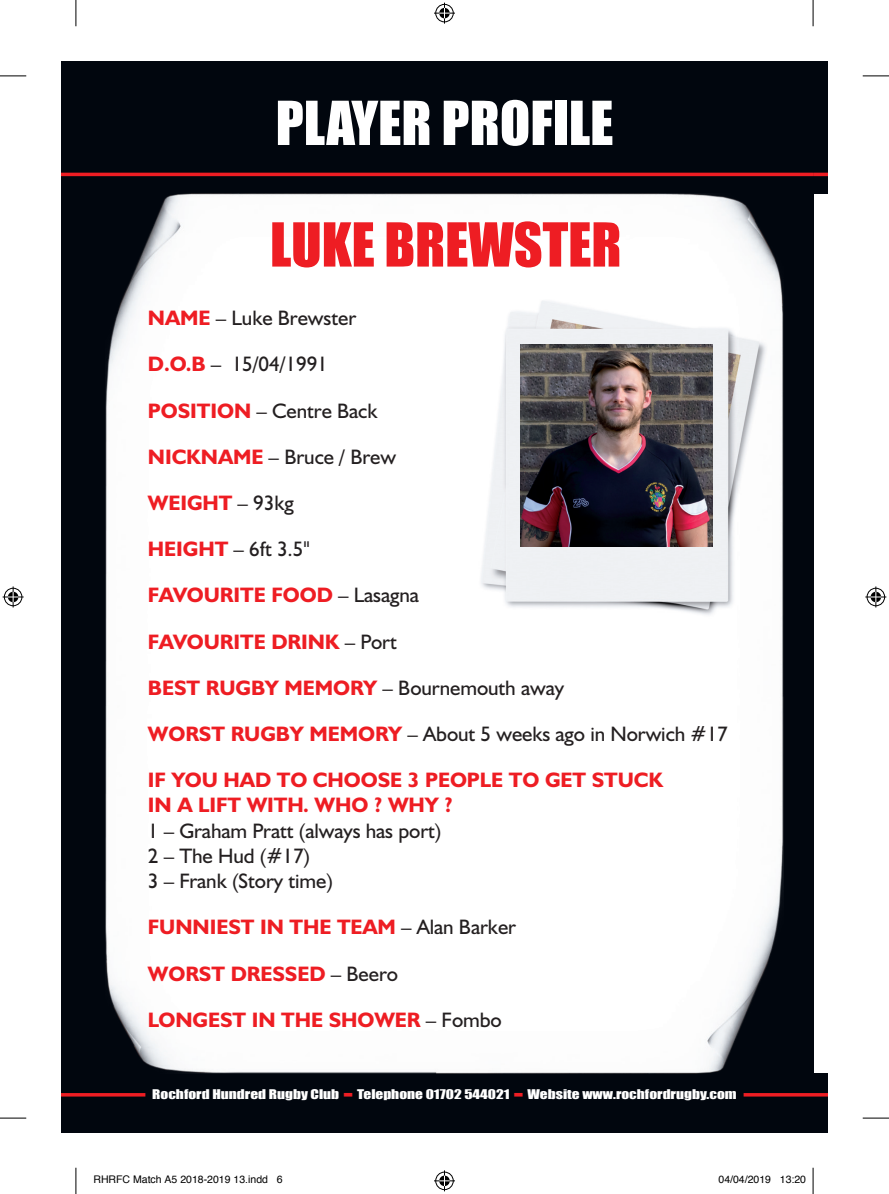
<style>
.page{position:relative;width:889px;height:1194px;background:#fff}
.page>*{position:absolute;margin:0;border:0;box-sizing:border-box;transform-origin:0 0}
.t1{font:56px/121.5px "Impact";color:#fff}
.t2{font:300 52.5px "Souvenir IT Cby BT";color:#fff}
.t3{font:700 21px/46.2px "Humanist 521 BT";letter-spacing:-.005em;color:#ee1d23}
.t4{font:21px/46.2px "Humanist 521 BT";letter-spacing:-.005em;color:#231f20}
.t5{font:12.25px "Impact";color:#fff;scale:1.25 1}
.t6{font:10.5px "Helvetica";color:#000}
.s1{font-family:"Souvenir IT Cby BT";font-weight:300;font-size:52.5px}
.s2{color:#ee1d23}
.s3{font-weight:700;color:#ee1d23}
.s4{font-weight:400;color:#231f20}
.s5{font-size:25.72px;color:#ee1d23}
</style>
<div class="page">
<div style="left:813px;top:1073px;width:14px;height:59px;background:#01060e"></div>
<div style="left:61px;top:61px;width:752px;height:1071px;background:#01060e"></div>
<div style="left:106px;top:193px;width:677px;height:880px;background:#fff"></div>
<hr style="left:61px;top:1093px;width:84px;height:3px;background:#ee1d23">
<hr style="left:743px;top:1093px;width:84px;height:3px;background:#ee1d23">
<img style="left:463px;top:289px;width:312px;height:339px">
<img style="left:520px;top:344px;width:192px;height:202px">
<hr style="left:61px;top:173px;width:766px;height:3px;background:#ee1d23">
<div style="left:813px;top:61px;width:14px;height:132px;background:#01060e"></div>
<hr style="left:813px;top:173px;width:14px;height:3px;background:#ee1d23">
<svg style="left:0;top:76px;width:26px;height:1px"></svg>
<svg style="left:862px;top:76px;width:26px;height:1px"></svg>
<svg style="left:0;top:1117px;width:26px;height:1px"></svg>
<svg style="left:862px;top:1117px;width:26px;height:1px"></svg>
<svg style="left:76px;top:0;width:1px;height:26px"></svg>
<svg style="left:76px;top:1167px;width:1px;height:26px"></svg>
<svg style="left:812px;top:0;width:1px;height:26px"></svg>
<svg style="left:812px;top:1167px;width:1px;height:26px"></svg>
<svg style="left:434px;top:3px;width:21px;height:21px"></svg>
<svg style="left:434px;top:1170px;width:21px;height:21px"></svg>
<svg style="left:3px;top:586px;width:21px;height:21px"></svg>
<svg style="left:865px;top:586px;width:21px;height:21px"></svg>
<h1 class="t1" style="left:270px;top:62px;width:466px">Player Profile<span class="s1">MESSAGE<br></span><span class="s2">Luke Brewster</span></h1>
<h2 class="t2" style="left:154px;top:92px;width:322px">CHAIRMAN’S</h2>
<p class="t4" style="left:148px;top:294px;width:231px"><span class="s3">NAME</span> – Luke Brewster<br><span class="s3">D.O.B</span> – 15/04/1991<br><span class="s3">POSITION</span> – Centre Back</p>
<p class="t3" style="left:148px;top:433px;width:87px">NICKNAME</p>
<p class="t3" style="left:148px;top:433px;width:272px;text-indent:121px"><span class="s4">– Bruce / Brew<br></span>WEIGHT <span class="s4">– 93kg<br></span>HEIGHT <span class="s4">– 6ft 3.5"<br></span>FAVOURITE FOOD <span class="s4">– Lasagna<br></span>FAVOURITE DRINK <span class="s4">– Port</span></p>
<p class="t3" style="left:148px;top:664px;width:153px">BEST RUGBY MEM</p>
<p class="t4" style="left:333px;top:664px;width:232px"><span class="s3">ORY</span> – Bournemouth away</p>
<p class="t3" style="left:148px;top:710px;width:178px">WORST RUGBY MEM</p>
<p class="t4" style="left:358px;top:710px;width:371px"><span class="s3">ORY</span> – About 5 weeks ago in Norwich #17</p>
<p class="t3" style="left:148px;top:767px;width:516px;line-height:25.2px">IF YOU HAD TO CHOOSE 3 PEOPLE TO GET STUCK<br>IN A LIFT WITH. WHO ? WHY ?</p>
<p class="t4" style="left:148px;top:817px;width:295px;line-height:25.2px">1 – Graham Pratt (always has port)<br>2 – The Hud (#17)<br>3 – Frank (Story time)</p>
<p class="t3" style="left:148px;top:903px;width:218px">FUNNIEST IN THE TEAM</p>
<p class="t4" style="left:401px;top:903px;width:116px">– Alan Barker</p>
<p class="t3" style="left:148px;top:949px;width:355px">WORST DRESSED <span class="s4">– Beero<br></span>LONGEST IN THE SHOWER <span class="s4">– Fombo</span></p>
<p class="t5" style="left:152px;top:1086px;width:469px">Rochford Hundred Rugby Club <span class="s5">-</span> Telephone 01702 544021 <span class="s5">-</span> Website www.rochfordrugby.com</p>
<p class="t6" style="left:93px;top:1171px;width:191px">RHRFC Match A5 2018-2019 13.indd 6</p>
<p class="t6" style="left:718px;top:1171px;width:89px">04/04/2019 13:20</p>
</div>
